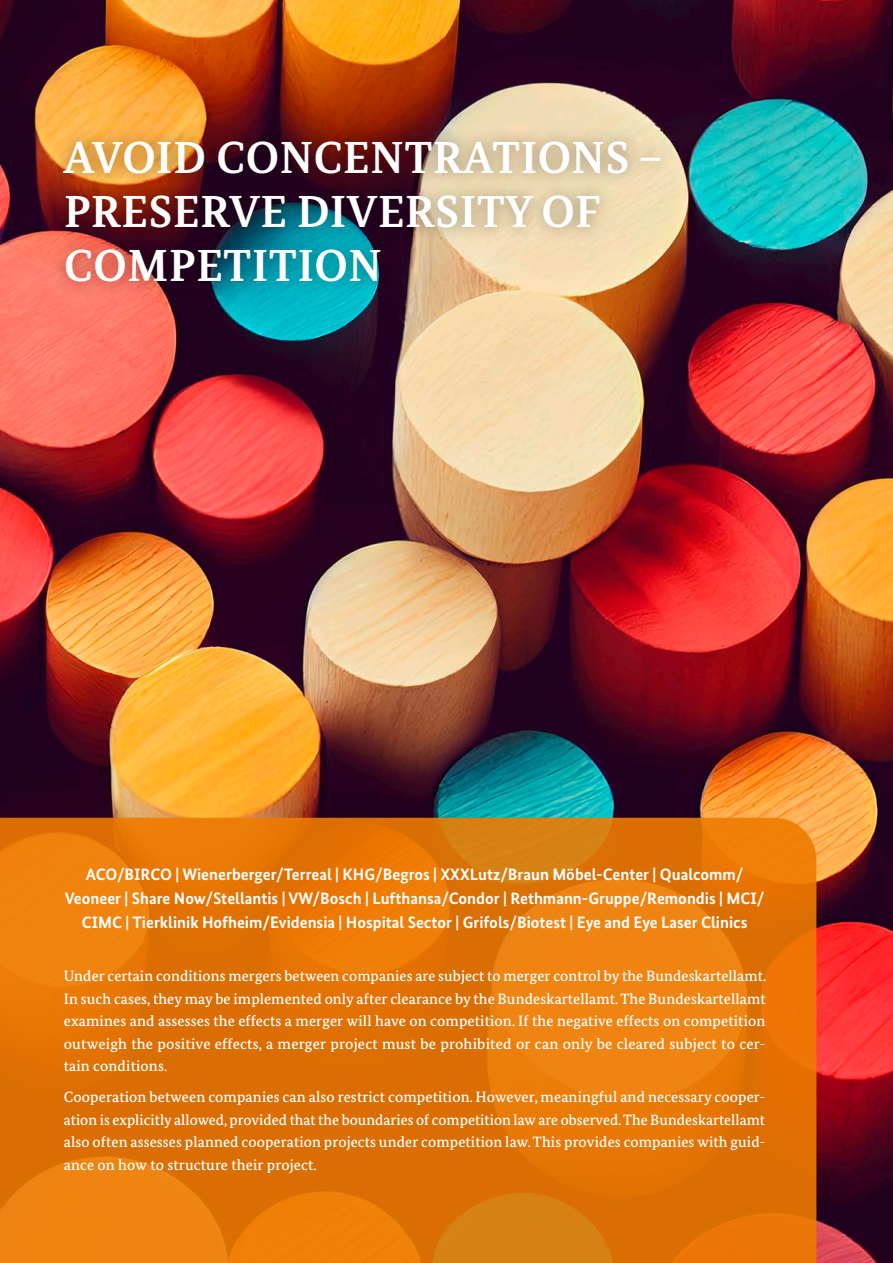
<style>
.page{position:relative;width:893px;height:1263px;background:#fff}
.page>*{position:absolute;margin:0;border:0;box-sizing:border-box;transform-origin:0 0}
.t1{font:700 45px/54px "Bundes Serif";letter-spacing:.02em;color:#fff}
.t2{font:700 16.5px/24px "Bundes Sans";color:#fff;text-align:center}
.t3{font:500 15px/22.5px "Bundes Serif";letter-spacing:.01em;color:#fff;text-align:justify}
</style>
<div class="page">
<img style="left:0;top:0;width:893px;height:1263px">
<svg style="left:0;top:818px;width:816px;height:445px"></svg>
<div style="left:49px;top:126px;width:626px;height:171px;background:#000;opacity:.3"></div>
<h1 class="t1" style="left:64px;top:130px;width:600px">AVOID CONCENTRATIONS –<br>PRESERVE DIVERSITY OF<br>COMPETITION</h1>
<p class="t2" style="left:65px;top:862px;width:701px">ACO/BIRCO | Wienerberger/Terreal | KHG/Begros | XXXLutz/Braun Möbel-Center | Qualcomm/<br>Veoneer | Share Now/Stellantis | VW/Bosch | Lufthansa/Condor | Rethmann-Gruppe/Remondis | MCI/<br>CIMC | Tierklinik Hofheim/Evidensia | Hospital Sector | Grifols/Biotest | Eye and Eye Laser Clinics</p>
<p class="t3" style="left:64px;top:965px;width:704px">Under certain conditions mergers between companies are subject to merger control by the Bundeskartellamt.<br>In such cases, they may be implemented only after clearance by the Bundeskartellamt. The Bundeskartellamt examines and assesses the effects a merger will have on competition. If the negative effects on competition outweigh the positive effects, a merger project must be prohibited or can only be cleared subject to cer&shy;tain conditions.</p>
<p class="t3" style="left:64px;top:1086px;width:703px">Cooperation between companies can also restrict competition. However, meaningful and necessary cooper&shy;ation is explicitly allowed, provided that the boundaries of competition law are observed. The Bundeskartellamt also often assesses planned cooperation projects under competition law. This provides companies with guid&shy;ance on how to structure their project.</p>
</div>
